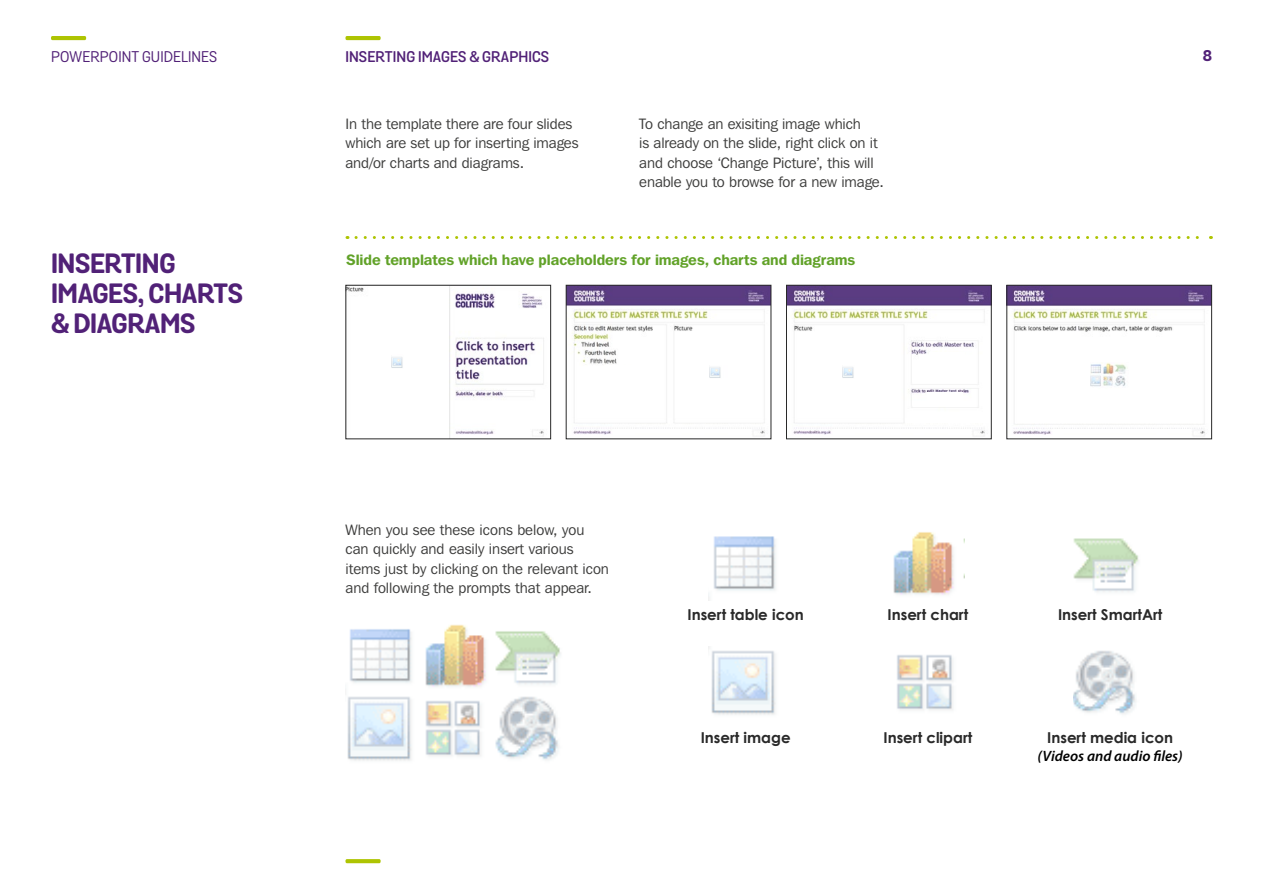
<style>
.page{position:relative;width:1263px;height:893px;background:#fff}
.page>*{position:absolute;margin:0;border:0;box-sizing:border-box;transform-origin:0 0}
.t1{font:700 27px/30px "Grota Sans Alt Rounded";letter-spacing:-.015em;color:#512177}
.t2{font:15px/19.5px "Franklin Gothic IT Cby BT";color:#3c3c3b}
.t3{font:700 15px "Century Gothic";color:#292929}
.t4{font:600 15px "Franklin Gothic IT Cby BT";letter-spacing:-.005em;color:#61a228}
.t5{font:600 15px "Grota Sans Alt Rounded";letter-spacing:.005em;color:#512177}
.t6{font:italic 600 15px "Myriad Pro";color:#000}
.t7{font:15px "Grota Sans Alt Rounded";letter-spacing:.005em;color:#512177}
.t8{font:700 15px "Grota Sans Alt Rounded";color:#512177}
</style>
<div class="page">
<svg style="left:356px;top:236px;width:855px;height:3px"></svg>
<hr style="left:51px;top:36px;width:35px;height:4px;background:#aec402">
<svg style="left:345px;top:859px;width:36px;height:4px"></svg>
<img style="left:347px;top:624px;width:214px;height:137px">
<img style="left:713px;top:536px;width:63px;height:55px">
<img style="left:893px;top:532px;width:72px;height:63px">
<img style="left:1073px;top:538px;width:66px;height:54px">
<img style="left:711px;top:651px;width:65px;height:64px">
<img style="left:897px;top:655px;width:56px;height:55px">
<img style="left:1073px;top:650px;width:63px;height:64px">
<img style="left:1008px;top:287px;width:202px;height:149px">
<div style="left:1006px;top:285px;width:206px;height:154px;border:1px solid #292929"></div>
<img style="left:347px;top:287px;width:197px;height:150px">
<div style="left:345px;top:285px;width:206px;height:154px;border:1px solid #292929"></div>
<img style="left:391px;top:355px;width:13px;height:14px">
<img style="left:568px;top:287px;width:201px;height:148px">
<div style="left:566px;top:285px;width:205px;height:154px;border:1px solid #292929"></div>
<img style="left:709px;top:365px;width:13px;height:14px">
<div style="left:605px;top:365px;width:35px;height:25px;background:#fff"></div>
<img style="left:1090px;top:362px;width:38px;height:25px">
<img style="left:788px;top:287px;width:202px;height:148px">
<div style="left:786px;top:285px;width:206px;height:154px;border:1px solid #292929"></div>
<div style="left:930px;top:352px;width:35px;height:26px;background:#fff"></div>
<div style="left:928px;top:392px;width:35px;height:14px;background:#fff"></div>
<img style="left:842px;top:365px;width:13px;height:14px">
<hr style="left:345px;top:36px;width:36px;height:4px;background:#aec402">
<p class="t7" style="left:51px;top:48px;width:168px">POWERPOINT GUIDELINES</p>
<p class="t8" style="left:1203px;top:46px;width:11px">8</p>
<p class="t5" style="left:345px;top:47px;width:205px">INSERTING IMAGES &amp; GRAPHICS</p>
<h1 class="t1" style="left:51px;top:250px;width:194px">INSERTING<br>IMAGES, CHARTS &amp; DIAGRAMS</h1>
<p class="t2" style="left:345px;top:114px;width:235px">In the template there are four slides which are set up for inserting images and/or charts and diagrams.</p>
<p class="t2" style="left:639px;top:114px;width:246px">To change an exisiting image which<br>is already on the slide, right click on it and choose ‘Change Picture’, this will enable you to browse for a new image.</p>
<p class="t4" style="left:346px;top:250px;width:511px">Slide templates which have placeholders for images, charts and diagrams</p>
<p class="t2" style="left:345px;top:520px;width:265px">When you see these icons below, you can quickly and easily insert various items just by clicking on the relevant icon and following the prompts that appear.</p>
<p class="t3" style="left:687px;top:605px;width:118px">Insert table icon</p>
<p class="t3" style="left:887px;top:605px;width:82px">Insert chart</p>
<p class="t3" style="left:1058px;top:605px;width:106px">Insert SmartArt</p>
<p class="t3" style="left:701px;top:728px;width:91px">Insert image</p>
<p class="t3" style="left:883px;top:728px;width:90px">Insert clipart</p>
<p class="t3" style="left:1047px;top:728px;width:127px">Insert media icon</p>
<p class="t6" style="left:1037px;top:746px;width:147px">(Videos and audio files)</p>
</div>
